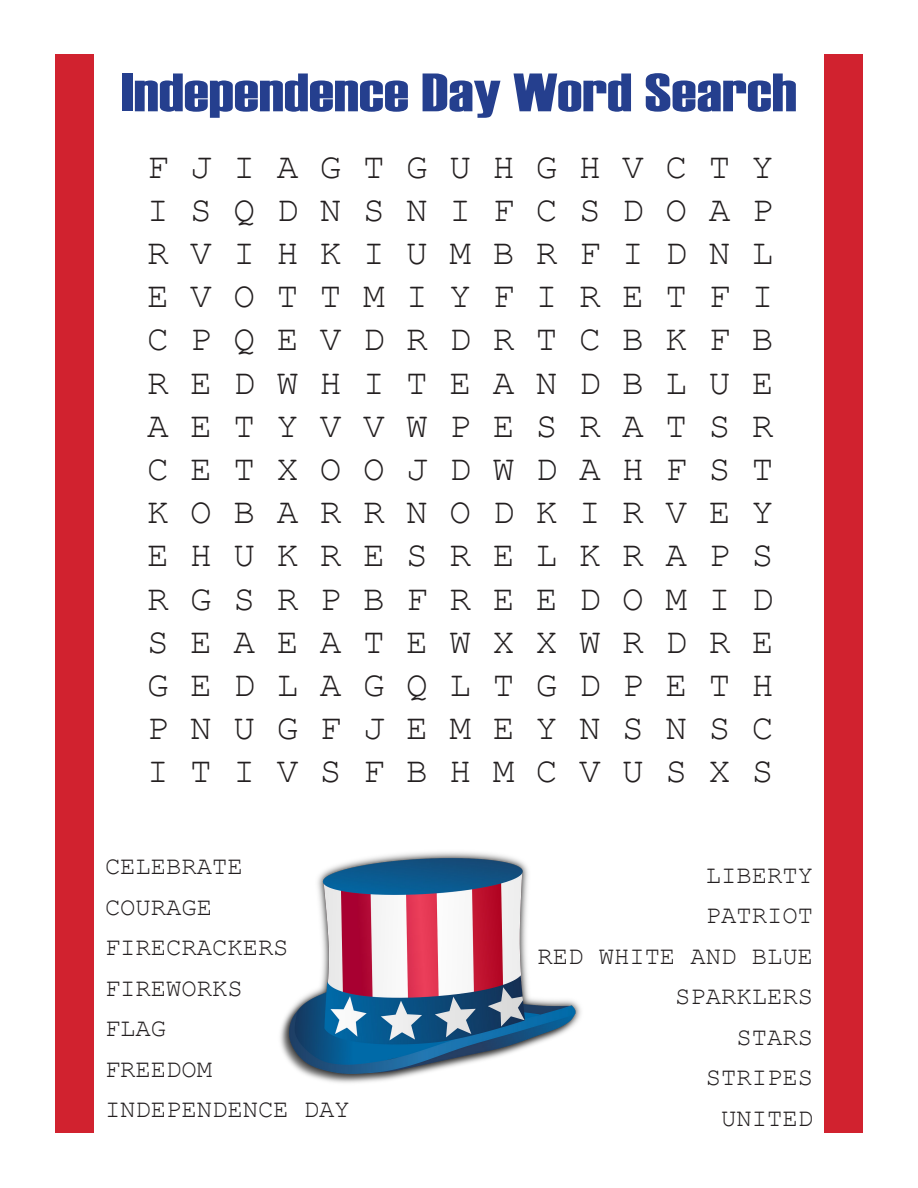
<style>
.page{position:relative;width:918px;height:1188px;background:#fff}
.page>*{position:absolute;margin:0;border:0;box-sizing:border-box;transform-origin:0 0}
.t1{font:54px "Haettenschweiler";color:#253f8e;scale:1.3 1}
.t2{font:36px "Courier New";color:#231f20}
.t3{font:25.5px "Courier New";color:#231f20}
</style>
<div class="page">
<img style="left:280px;top:852px;width:301px;height:231px">
<div style="left:55px;top:55px;width:39px;height:1078px;background:#d1222f"></div>
<div style="left:824px;top:55px;width:39px;height:1078px;background:#d1222f"></div>
<p class="t1" style="left:121px;top:56px;width:521px">Independence Day Word Search</p>
<p class="t2" style="left:147px;top:144px;width:628px">F J I A G T G U H G H V C T Y</p>
<p class="t2" style="left:147px;top:187px;width:628px">I S Q D N S N I F C S D O A P</p>
<p class="t2" style="left:147px;top:231px;width:628px">R V I H K I U M B R F I D N L</p>
<p class="t2" style="left:147px;top:274px;width:628px">E V O T T M I Y F I R E T F I</p>
<p class="t2" style="left:147px;top:317px;width:628px">C P Q E V D R D R T C B K F B</p>
<p class="t2" style="left:147px;top:360px;width:628px">R E D W H I T E A N D B L U E</p>
<p class="t2" style="left:147px;top:403px;width:628px">A E T Y V V W P E S R A T S R</p>
<p class="t2" style="left:147px;top:447px;width:628px">C E T X O O J D W D A H F S T</p>
<p class="t2" style="left:147px;top:490px;width:628px">K O B A R R N O D K I R V E Y</p>
<p class="t2" style="left:147px;top:533px;width:628px">E H U K R E S R E L K R A P S</p>
<p class="t2" style="left:147px;top:576px;width:628px">R G S R P B F R E E D O M I D</p>
<p class="t2" style="left:147px;top:619px;width:628px">S E A E A T E W X X W R D R E</p>
<p class="t2" style="left:147px;top:663px;width:628px">G E D L A G Q L T G D P E T H</p>
<p class="t2" style="left:147px;top:706px;width:628px">P N U G F J E M E Y N S N S C</p>
<p class="t2" style="left:147px;top:749px;width:628px">I T I V S F B H M C V U S X S</p>
<p class="t3" style="left:105px;top:851px;width:139px">CELEBRATE</p>
<p class="t3" style="left:105px;top:891px;width:109px">COURAGE</p>
<p class="t3" style="left:105px;top:932px;width:185px">FIRECRACKERS</p>
<p class="t3" style="left:105px;top:972px;width:139px">FIREWORKS</p>
<p class="t3" style="left:105px;top:1013px;width:63px">FLAG</p>
<p class="t3" style="left:105px;top:1053px;width:109px">FREEDOM</p>
<p class="t3" style="left:105px;top:1094px;width:246px">INDEPENDENCE DAY</p>
<p class="t3" style="left:706px;top:859px;width:109px">LIBERTY</p>
<p class="t3" style="left:706px;top:900px;width:109px">PATRIOT</p>
<p class="t3" style="left:538px;top:940px;width:277px">RED WHITE AND BLUE</p>
<p class="t3" style="left:675px;top:981px;width:139px">SPARKLERS</p>
<p class="t3" style="left:736px;top:1021px;width:78px">STARS</p>
<p class="t3" style="left:706px;top:1062px;width:109px">STRIPES</p>
<p class="t3" style="left:721px;top:1102px;width:93px">UNITED</p>
</div>
